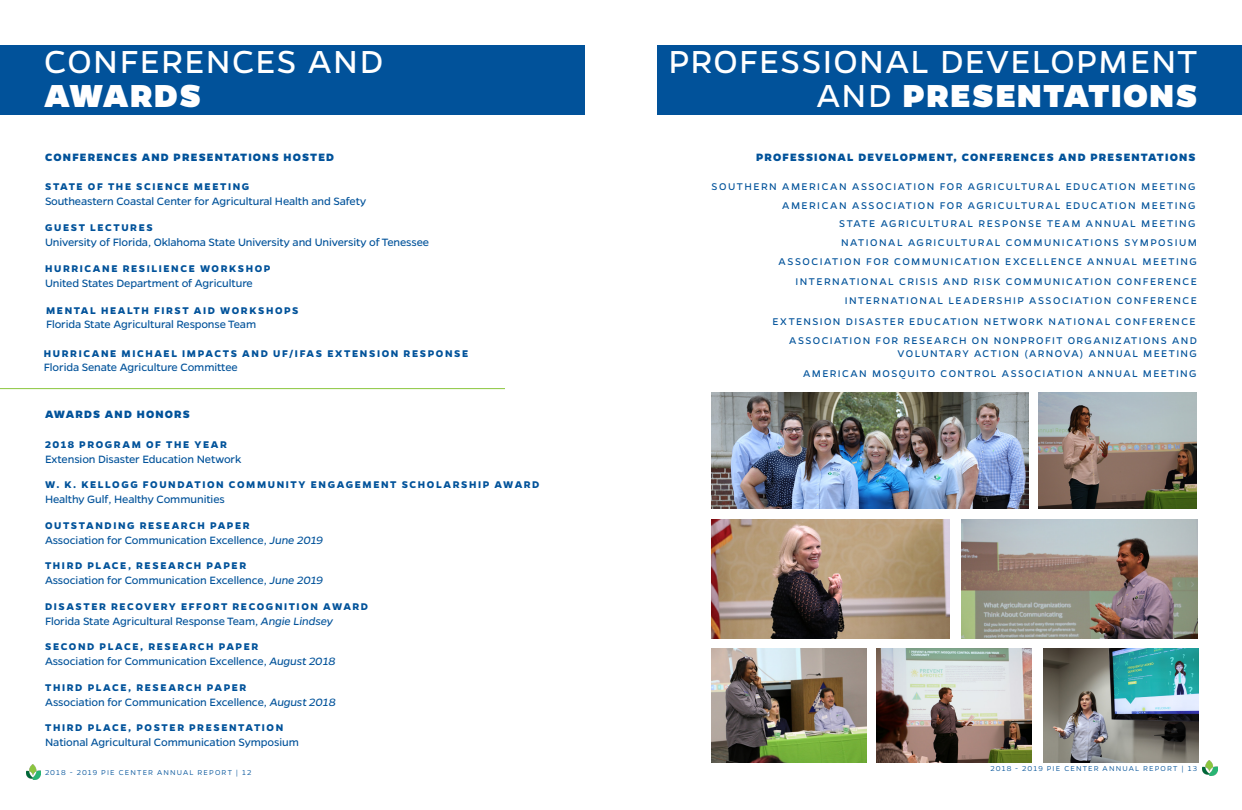
<style>
.page{position:relative;width:1242px;height:810px;background:#fff}
.page>*{position:absolute;margin:0;border:0;box-sizing:border-box;transform-origin:0 0}
.Gentona_Bold_Headlin{font:36px/34px "Gentona";letter-spacing:.035em;color:#fff;text-align:right}
.Gentona_Bold_Headlin-2{font:800 36px "Gentona";letter-spacing:.04em;color:#fff}
.t1{font:12px "Gentona";letter-spacing:-.01em;color:#01529a}
.Gentona_Callout{font:800 12px "Gentona";letter-spacing:.095em;color:#01529a}
.Boxed_Gentona_Subhea{font:11px/13.2px "Gentona";letter-spacing:.135em;color:#01529a;text-align:right}
.Boxed_Gentona_Subhea-2{font:700 11px "Gentona";letter-spacing:.145em;color:#01529a}
.t2{font:300 8px "Gentona";letter-spacing:.145em;color:#01529a}
.s1{font-style:italic}
.s2{font-weight:800}
</style>
<div class="page">
<img style="left:26px;top:765px;width:15px;height:14px">
<img style="left:1203px;top:761px;width:14px;height:14px">
<div style="left:0;top:45px;width:585px;height:69px;background:#01529a"></div>
<div style="left:657px;top:45px;width:585px;height:69px;background:#01529a"></div>
<hr style="left:0;top:388px;width:505px;height:1px;background:#8bc63e">
<img style="left:712px;top:393px;width:316px;height:116px">
<img style="left:1038px;top:393px;width:159px;height:116px">
<img style="left:712px;top:519px;width:238px;height:120px">
<img style="left:961px;top:519px;width:237px;height:120px">
<img style="left:877px;top:649px;width:155px;height:113px">
<img style="left:712px;top:649px;width:155px;height:113px">
<img style="left:1043px;top:649px;width:155px;height:113px">
<p class="Gentona_Bold_Headlin" style="left:44px;top:44px;width:341px">CONFERENCES AND</p>
<p class="Gentona_Bold_Headlin-2" style="left:44px;top:75px;width:159px">AWARDS</p>
<p class="Gentona_Callout" style="left:45px;top:150px;width:291px">CONFERENCES AND PRESENTATIONS HOSTED</p>
<p class="Boxed_Gentona_Subhea-2" style="left:45px;top:180px;width:206px">STATE OF THE SCIENCE MEETING</p>
<p class="t1" style="left:45px;top:194px;width:323px">Southeastern Coastal Center for Agricultural Health and Safety</p>
<p class="Boxed_Gentona_Subhea-2" style="left:45px;top:221px;width:109px">GUEST LECTURES</p>
<p class="t1" style="left:45px;top:235px;width:386px">University of Florida, Oklahoma State University and University of Tenessee</p>
<p class="Boxed_Gentona_Subhea-2" style="left:45px;top:263px;width:227px">HURRICANE RESILIENCE WORKSHOP</p>
<p class="t1" style="left:45px;top:277px;width:209px">United States Department of Agriculture</p>
<p class="Boxed_Gentona_Subhea-2" style="left:46px;top:304px;width:254px">MENTAL HEALTH FIRST AID WORKSHOPS</p>
<p class="t1" style="left:46px;top:318px;width:212px">Florida State Agricultural Response Team</p>
<p class="Boxed_Gentona_Subhea-2" style="left:44px;top:347px;width:426px">HURRICANE MICHAEL IMPACTS AND UF/IFAS EXTENSION RESPONSE</p>
<p class="t1" style="left:44px;top:361px;width:195px">Florida Senate Agriculture Committee</p>
<p class="Gentona_Callout" style="left:45px;top:407px;width:146px">AWARDS AND HONORS</p>
<p class="Boxed_Gentona_Subhea-2" style="left:45px;top:438px;width:183px">2018 PROGRAM OF THE YEAR</p>
<p class="t1" style="left:45px;top:452px;width:198px">Extension Disaster Education Network</p>
<p class="Boxed_Gentona_Subhea-2" style="left:45px;top:478px;width:496px">W. K. KELLOGG FOUNDATION COMMUNITY ENGAGEMENT SCHOLARSHIP AWARD</p>
<p class="t1" style="left:45px;top:493px;width:181px">Healthy Gulf, Healthy Communities</p>
<p class="Boxed_Gentona_Subhea-2" style="left:45px;top:519px;width:206px">OUTSTANDING RESEARCH PAPER</p>
<p class="t1" style="left:45px;top:533px;width:279px">Association for Communication Excellence, <span class="s1">June 2019</span></p>
<p class="Boxed_Gentona_Subhea-2" style="left:45px;top:559px;width:202px">THIRD PLACE, RESEARCH PAPER</p>
<p class="t1" style="left:45px;top:574px;width:279px">Association for Communication Excellence, <span class="s1">June 2019</span></p>
<p class="Boxed_Gentona_Subhea-2" style="left:45px;top:600px;width:325px">DISASTER RECOVERY EFFORT RECOGNITION AWARD</p>
<p class="t1" style="left:45px;top:614px;width:289px">Florida State Agricultural Response Team, <span class="s1">Angie Lindsey</span></p>
<p class="Boxed_Gentona_Subhea-2" style="left:45px;top:640px;width:215px">SECOND PLACE, RESEARCH PAPER</p>
<p class="t1" style="left:45px;top:655px;width:292px">Association for Communication Excellence, <span class="s1">August 2018</span></p>
<p class="Boxed_Gentona_Subhea-2" style="left:45px;top:681px;width:202px">THIRD PLACE, RESEARCH PAPER</p>
<p class="t1" style="left:45px;top:695px;width:292px">Association for Communication Excellence, <span class="s1">August 2018</span></p>
<p class="Boxed_Gentona_Subhea-2" style="left:45px;top:722px;width:239px">THIRD PLACE, POSTER PRESENTATION</p>
<p class="t1" style="left:45px;top:736px;width:255px">National Agricultural Communication Symposium</p>
<p class="t2" style="left:45px;top:768px;width:208px">2018 - 2019 PIE CENTER ANNUAL REPORT | 12</p>
<p class="Gentona_Bold_Headlin" style="left:668px;top:44px;width:530px">PROFESSIONAL DEVELOPMENT<br>AND <span class="s2">PRESENTATIONS</span></p>
<p class="Gentona_Callout" style="left:756px;top:150px;width:441px">PROFESSIONAL DEVELOPMENT, CONFERENCES AND PRESENTATIONS</p>
<p class="Boxed_Gentona_Subhea" style="left:782px;top:199px;width:415px">AMERICAN ASSOCIATION FOR AGRICULTURAL EDUCATION MEETING</p>
<p class="Boxed_Gentona_Subhea" style="left:712px;top:180px;width:485px">SOUTHERN AMERICAN ASSOCIATION FOR AGRICULTURAL EDUCATION MEETING</p>
<p class="Boxed_Gentona_Subhea" style="left:839px;top:217px;width:358px">STATE AGRICULTURAL RESPONSE TEAM ANNUAL MEETING</p>
<p class="Boxed_Gentona_Subhea" style="left:841px;top:235px;width:357px">NATIONAL AGRICULTURAL COMMUNICATIONS SYMPOSIUM</p>
<p class="Boxed_Gentona_Subhea" style="left:778px;top:255px;width:420px">ASSOCIATION FOR COMMUNICATION EXCELLENCE ANNUAL MEETING</p>
<p class="Boxed_Gentona_Subhea" style="left:795px;top:275px;width:403px">INTERNATIONAL CRISIS AND RISK COMMUNICATION CONFERENCE</p>
<p class="Boxed_Gentona_Subhea" style="left:845px;top:294px;width:354px">INTERNATIONAL LEADERSHIP ASSOCIATION CONFERENCE</p>
<p class="Boxed_Gentona_Subhea" style="left:773px;top:315px;width:425px">EXTENSION DISASTER EDUCATION NETWORK NATIONAL CONFERENCE</p>
<p class="Boxed_Gentona_Subhea" style="left:789px;top:334px;width:409px">ASSOCIATION FOR RESEARCH ON NONPROFIT ORGANIZATIONS AND<br>VOLUNTARY ACTION (ARNOVA) ANNUAL MEETING</p>
<p class="Boxed_Gentona_Subhea" style="left:803px;top:367px;width:395px">AMERICAN MOSQUITO CONTROL ASSOCIATION ANNUAL MEETING</p>
<p class="t2" style="left:991px;top:764px;width:208px">2018 - 2019 PIE CENTER ANNUAL REPORT | 13</p>
</div>
